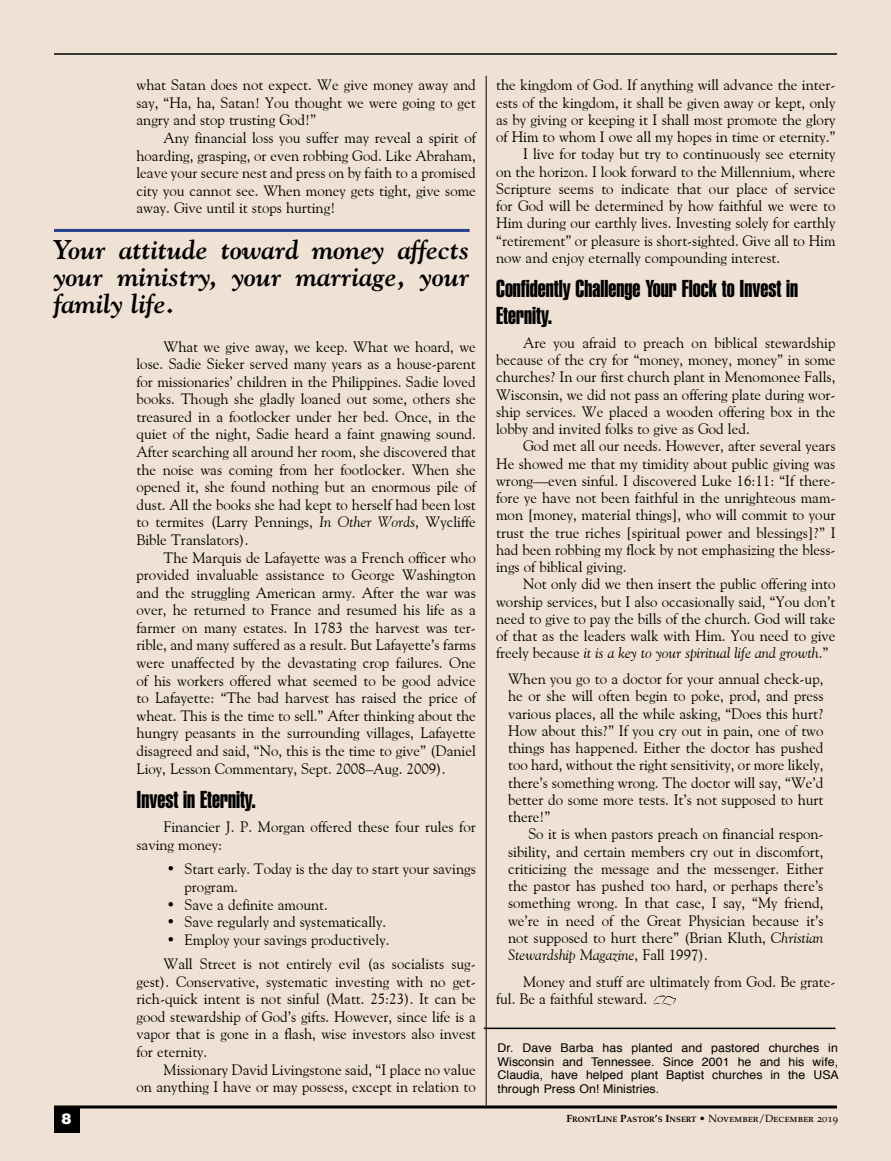
<style>
.page{position:relative;width:891px;height:1161px;background:#efe1d3}
.page>*{position:absolute;margin:0;border:0;box-sizing:border-box;transform-origin:0 0}
.t1{font:italic 700 27px/27px "Goudy";color:#000;text-align:justify}
.t2{font:24px/26.2px "Helvetica Extra Compressed";color:#000}
.t3{font:15px/17.5px "Goudy Old Style BT";color:#000;text-align:justify}
.t4{font:900 15px "Helvetica";color:#fff}
.t5{font:12px/13.5px "Helvetica";letter-spacing:.005em;color:#000;text-align:justify}
.t6{font:10.5px "Palatino SC";color:#000}
.s1{font-style:italic}
.s2{font-family:"Palatino";font-weight:700}
.s3{font-family:"Palatino";font-weight:700;font-size:7.8px}
</style>
<div class="page">
<hr style="left:54px;top:53px;width:783px;height:2px;background:#000">
<hr style="left:54px;top:1106px;width:783px;height:2px;background:#000">
<div style="left:54px;top:1108px;width:26px;height:25px;background:#000"></div>
<hr style="left:484px;top:1028px;width:351px;height:1px;background:#000">
<svg style="left:653px;top:995px;width:23px;height:10px"></svg>
<hr style="left:486px;top:76px;width:1px;height:1030px;background:#000">
<hr style="left:54px;top:229px;width:416px;height:3px;background:#25408f">
<p class="t3" style="left:136px;top:76px;width:341px">what Satan does not expect. We give money away and say, “Ha, ha, Satan! You thought we were going to get angry and stop trusting God!”</p>
<p class="t3" style="left:136px;top:129px;width:341px;text-indent:27px">Any financial loss you suffer may reveal a spirit of hoarding, grasping, or even robbing God. Like Abraham, leave your secure nest and press on by faith to a promised city you cannot see. When money gets tight, give some away. Give until it stops hurting!</p>
<h1 class="t1" style="left:54px;top:235px;width:417px">Your attitude toward money affects your ministry, your marriage, your family life.</h1>
<p class="t4" style="left:62px;top:1109px;width:12px">8</p>
<p class="t3" style="left:136px;top:337px;width:341px;text-indent:27px">What we give away, we keep. What we hoard, we lose. Sadie Sieker served many years as a house-parent for missionaries’ children in the Philippines. Sadie loved books. Though she gladly loaned out some, others she treasured in a footlocker under her bed. Once, in the quiet of the night, Sadie heard a faint gnawing sound.<br>After searching all around her room, she discovered that the noise was coming from her footlocker. When she opened it, she found nothing but an enormous pile of dust. All the books she had kept to herself had been lost to termites (Larry Pennings, <span class="s1">In Other Words</span>, Wycliffe Bible Translators).</p>
<p class="t3" style="left:136px;top:548px;width:341px;text-indent:27px">The Marquis de Lafayette was a French officer who provided invaluable assistance to George Washington and the struggling American army. After the war was over, he returned to France and resumed his life as a farmer on many estates. In 1783 the harvest was ter&shy;rible, and many suffered as a result. But Lafayette’s farms were unaffected by the devastating crop failures. One of his workers offered what seemed to be good advice to Lafayette: “The bad harvest has raised the price of wheat. This is the time to sell.” After thinking about the hungry peasants in the surrounding villages, Lafayette disagreed and said, “No, this is the time to give” (Daniel Lioy, Lesson Commentary, Sept. 2008–Aug. 2009).</p>
<h2 class="t2" style="left:136px;top:786px;width:121px">Invest in Eternity.</h2>
<p class="t3" style="left:136px;top:818px;width:341px;text-indent:27px">Financier J. P. Morgan offered these four rules for saving money:</p>
<p class="t3" style="left:184px;top:860px;width:293px;text-indent:-18px">• Start early. Today is the day to start your savings program.</p>
<p class="t3" style="left:166px;top:895px;width:163px">• Save a definite amount.</p>
<p class="t3" style="left:166px;top:913px;width:221px">• Save regularly and systematically.</p>
<p class="t3" style="left:164px;top:927px;width:314px;line-height:24.3px">• Employ your savings productively.<br>Wall Street is not entirely evil (as socialists sug-</p>
<p class="t3" style="left:136px;top:972px;width:341px">gest). Conservative, systematic investing with no get&shy;rich-quick intent is not sinful (Matt. 25:23). It can be good stewardship of God’s gifts. However, since life is a vapor that is gone in a flash, wise investors also invest for eternity.</p>
<p class="t3" style="left:136px;top:1060px;width:341px;text-align:right">Missionary David Livingstone said, “I place no value<br>on anything I have or may possess, except in relation to</p>
<p class="t3" style="left:496px;top:76px;width:341px">the kingdom of God. If anything will advance the inter-</p>
<p class="t3" style="left:496px;top:93px;width:341px">ests of the kingdom, it shall be given away or kept, only</p>
<p class="t3" style="left:496px;top:111px;width:341px">as by giving or keeping it I shall most promote the glory</p>
<p class="t3" style="left:496px;top:128px;width:341px">of Him to whom I owe all my hopes in time or eternity.”</p>
<p class="t3" style="left:523px;top:145px;width:314px">I live for today but try to continuously see eternity</p>
<p class="t3" style="left:496px;top:162px;width:341px">on the horizon. I look forward to the Millennium, where</p>
<p class="t3" style="left:496px;top:180px;width:341px">Scripture seems to indicate that our place of service</p>
<p class="t3" style="left:496px;top:197px;width:341px">for God will be determined by how faithful we were to</p>
<p class="t3" style="left:496px;top:214px;width:341px">Him during our earthly lives. Investing solely for earthly</p>
<p class="t3" style="left:496px;top:231px;width:341px">“retirement” or pleasure is short-sighted. Give all to Him</p>
<p class="t3" style="left:496px;top:249px;width:286px">now and enjoy eternally compounding interest.</p>
<h2 class="t2" style="left:496px;top:276px;width:304px">Confidently Challenge Your Flock to Invest in<br>Eternity.</h2>
<p class="t3" style="left:496px;top:334px;width:341px;text-indent:27px">Are you afraid to preach on biblical stewardship because of the cry for “money, money, money” in some churches? In our first church plant in Menomonee Falls, Wisconsin, we did not pass an offering plate during wor&shy;ship services. We placed a wooden offering box in the lobby and invited folks to give as God led.</p>
<p class="t3" style="left:496px;top:437px;width:341px;text-indent:27px">God met all our needs. However, after several years He showed me that my timidity about public giving was wrong—even sinful. I discovered Luke 16:11: “If there&shy;fore ye have not been faithful in the unrighteous mam&shy;mon [money, material things], who will commit to your trust the true riches [spiritual power and blessings]?” I had been robbing my flock by not emphasizing the bless&shy;ings of biblical giving.</p>
<p class="t3" style="left:496px;top:575px;width:341px;text-indent:27px">Not only did we then insert the public offering into worship services, but I also occasionally said, “You don’t need to give to pay the bills of the church. God will take of that as the leaders walk with Him. You need to give freely because <span class="s1">it is a key to your spiritual life and growth</span>.”</p>
<p class="t3" style="left:508px;top:670px;width:317px">When you go to a doctor for your annual check-up, he or she will often begin to poke, prod, and press various places, all the while asking, “Does this hurt?<br>How about this?” If you cry out in pain, one of two things has happened. Either the doctor has pushed too hard, without the right sensitivity, or more likely, there’s something wrong. The doctor will say, “We’d better do some more tests. It’s not supposed to hurt there!”</p>
<p class="t3" style="left:508px;top:825px;width:317px;text-indent:20px">So it is when pastors preach on financial respon&shy;sibility, and certain members cry out in discomfort, criticizing the message and the messenger. Either the pastor has pushed too hard, or perhaps there’s something wrong. In that case, I say, “My friend, we’re in need of the Great Physician because it’s not supposed to hurt there” (Brian Kluth, <span class="s1">Christian Stewardship Magazine</span>, Fall 1997).</p>
<p class="t3" style="left:496px;top:972px;width:341px;text-indent:27px">Money and stuff are ultimately from God. Be grate&shy;ful. Be a faithful steward.</p>
<p class="t5" style="left:498px;top:1042px;width:343px">Dr. Dave Barba has planted and pastored churches in Wisconsin and Tennessee. Since 2001 he and his wife, Claudia, have helped plant Baptist churches in the USA through Press On! Ministries.</p>
<p class="t6" style="left:566px;top:1112px;width:273px"><span class="s2">F</span><span class="s3">RONT</span><span class="s2">L</span><span class="s3">INE</span> <span class="s2">P</span><span class="s3">ASTOR</span><span class="s2">’</span><span class="s3">S</span> <span class="s2">I</span><span class="s3">NSERT</span> <span class="s2">•</span> November/December 2019</p>
</div>
